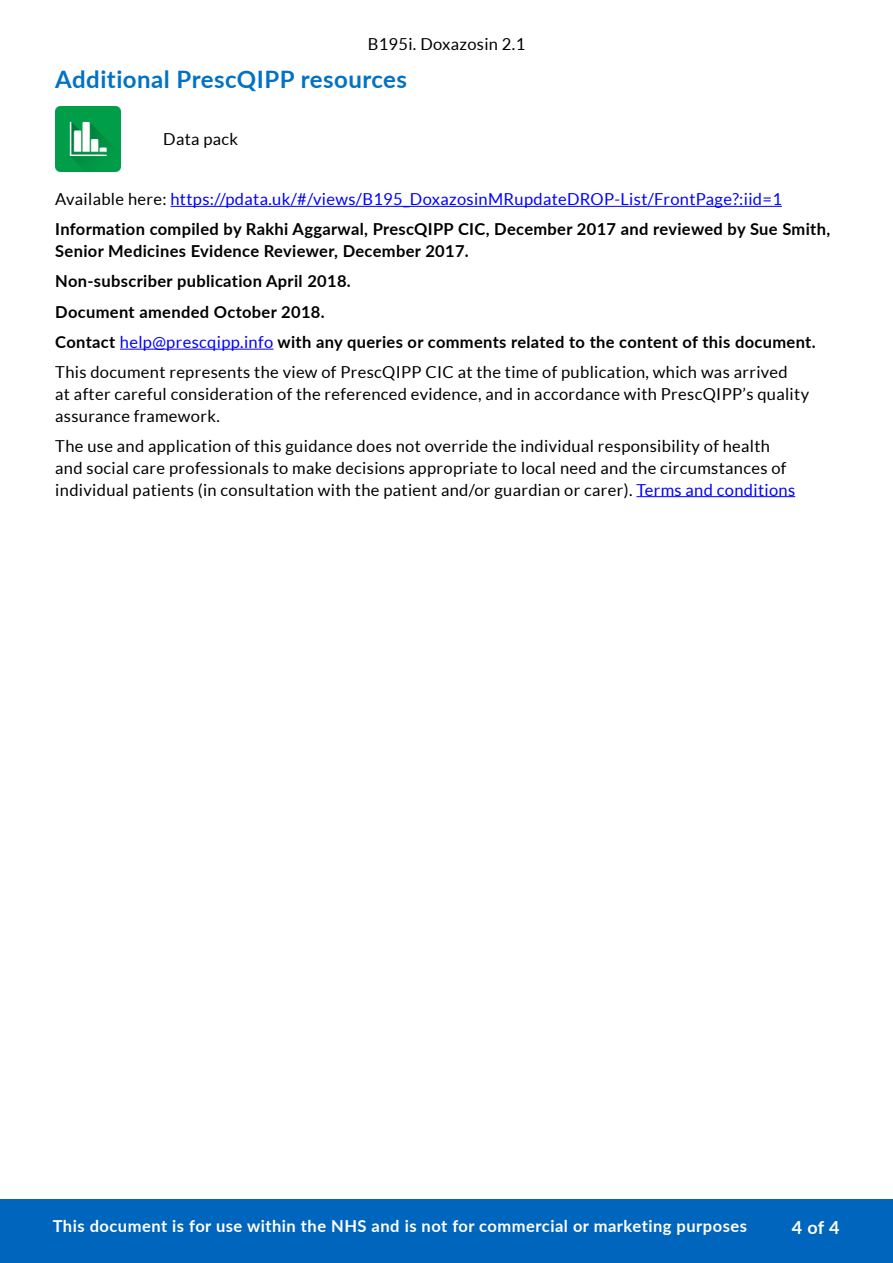
<style>
.page{position:relative;width:893px;height:1263px;background:#fff}
.page>*{position:absolute;margin:0;border:0;box-sizing:border-box;transform-origin:0 0}
.PrescQIPP_Header_1{font:700 24px "Lato";letter-spacing:.02em;color:#0072c6}
.t1{font:700 18px "Lato";color:#fff}
.PrescQIPP_Body{font:16.5px/21.8px "Lato";letter-spacing:.02em;color:#000}
.PrescQIPP_Body-2{font:700 16.5px/21.8px "Lato";letter-spacing:.02em;color:#000}
.PrescQIPP_Body-3{font:16.5px "Lato";letter-spacing:.02em;color:#00f}
.PrescQIPP_Bold{font:700 16.5px "Lato";letter-spacing:.02em;color:#000}
.t2{font:700 16.5px "Lato";letter-spacing:.03em;color:#fff}
.s1{color:#000}
.s2{font-weight:400;color:#00f}
.s3{color:#00f}
</style>
<div class="page">
<div style="left:0;top:1199px;width:893px;height:64px;background:#0065bd"></div>
<hr style="left:170px;top:206px;width:612px;height:1px;background:#00f">
<hr style="left:120px;top:349px;width:153px;height:1px;background:#00f">
<hr style="left:636px;top:496px;width:159px;height:1px;background:#00f">
<img style="left:55px;top:106px;width:65px;height:65px">
<p class="PrescQIPP_Body" style="left:368px;top:33px;width:159px">B195i. Doxazosin 2.1</p>
<h2 class="PrescQIPP_Header_1" style="left:55px;top:62px;width:353px">Additional PrescQIPP resources</h2>
<p class="PrescQIPP_Body" style="left:163px;top:128px;width:76px">Data pack</p>
<p class="PrescQIPP_Body-3" style="left:55px;top:190px;width:728px"><span class="s1">Available here:</span> https://pdata.uk/#/views/B195_DoxazosinMRupdateDROP-List/FrontPage?:iid=1</p>
<p class="PrescQIPP_Body-2" style="left:55px;top:218px;width:776px">Information compiled by Rakhi Aggarwal, PrescQIPP CIC, December 2017 and reviewed by Sue Smith,<br>Senior Medicines Evidence Reviewer, December 2017.</p>
<p class="PrescQIPP_Body-2" style="left:55px;top:270px;width:297px">Non-subscriber publication April 2018.</p>
<p class="PrescQIPP_Body-2" style="left:55px;top:300px;width:271px">Document amended October 2018.</p>
<p class="PrescQIPP_Bold" style="left:55px;top:330px;width:762px">Contact <span class="s2">help@prescqipp.info</span> with any queries or comments related to the content of this document.</p>
<p class="PrescQIPP_Body" style="left:55px;top:361px;width:755px">This document represents the view of PrescQIPP CIC at the time of publication, which was arrived<br>at after careful consideration of the referenced evidence, and in accordance with PrescQIPP’s quality assurance framework.</p>
<p class="PrescQIPP_Body" style="left:55px;top:435px;width:741px">The use and application of this guidance does not override the individual responsibility of health and social care professionals to make decisions appropriate to local need and the circumstances of individual patients (in consultation with the patient and/or guardian or carer). <span class="s3">Terms and conditions</span></p>
<p class="t2" style="left:53px;top:1214px;width:696px">This document is for use within the NHS and is not for commercial or marketing purposes</p>
<p class="t1" style="left:792px;top:1214px;width:49px">4 of 4</p>
</div>
